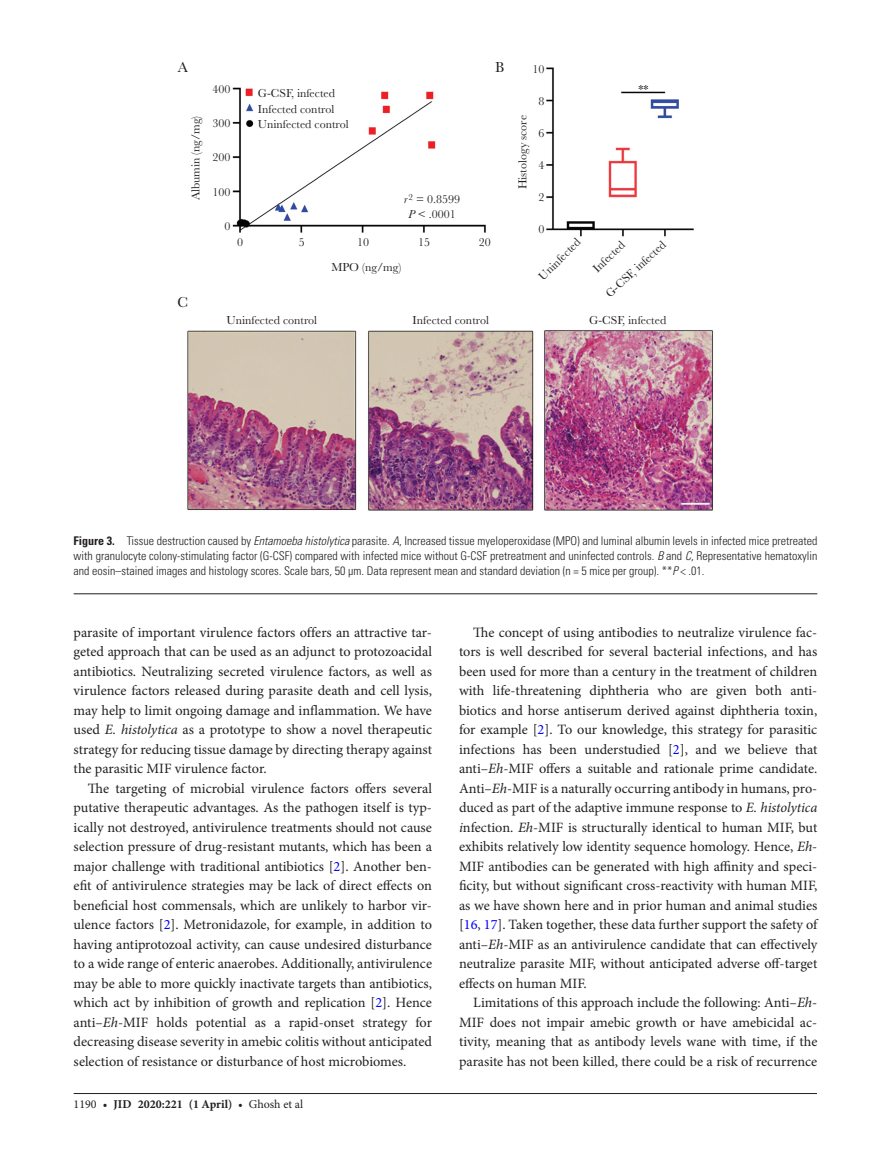
<style>
.page{position:relative;width:891px;height:1174px;background:#fff}
.page>*{position:absolute;margin:0;border:0;box-sizing:border-box;transform-origin:0 0}
.t1{font:15px "Baskerville MT Std";color:#231f20}
.t2{font:14.25px/19.5px "Minion Pro";color:#231f20;text-align:justify}
.t3{font:300 condensed 12px/15px "Univers LT Std";color:#231f20;text-align:justify}
.t4{font:12px/15.6px "Baskerville MT Std";color:#231f20}
.t5{font:700 12px "Minion Pro";color:#231f20}
.s1{font-style:italic}
.s2{font-weight:700}
.s3{color:#00f}
.s4{font-weight:400}
</style>
<div class="page">
<hr style="left:74px;top:1093px;width:743px;height:1px;background:#231f20">
<hr style="left:74px;top:593px;width:743px;height:1px;background:#231f20">
<img style="left:186px;top:67px;width:527px;height:444px">
<p class="t1" style="left:178px;top:58px;width:12px">A</p>
<p class="t4" style="left:188px;top:200px;width:86px;rotate:-90deg">Albumin (ng/mg)</p>
<p class="t1" style="left:177px;top:294px;width:12px">C</p>
<p class="t4" style="left:213px;top:81px;width:19px">400</p>
<p class="t4" style="left:258px;top:85px;width:92px">G-CSF, infected<br>Infected control<br>Uninfected control</p>
<p class="t4" style="left:213px;top:116px;width:19px">300</p>
<p class="t4" style="left:213px;top:150px;width:19px">200</p>
<p class="t4" style="left:213px;top:184px;width:19px">100</p>
<p class="t4" style="left:225px;top:218px;width:7px">0</p>
<p class="t4" style="left:237px;top:234px;width:7px">0</p>
<p class="t4" style="left:299px;top:234px;width:7px">5</p>
<p class="t4" style="left:357px;top:234px;width:13px">10</p>
<p class="t1" style="left:495px;top:58px;width:11px">B</p>
<p class="t4" style="left:404px;top:193px;width:58px;line-height:14.1px;text-align:center"><span class="s1">r</span> <sup>2</sup> = 0.8599<br><span class="s1">P</span> &lt; .0001</p>
<p class="t4" style="left:418px;top:234px;width:13px">15</p>
<p class="t4" style="left:479px;top:234px;width:13px">20</p>
<p class="t4" style="left:331px;top:260px;width:72px">MPO (ng/mg)</p>
<p class="t4" style="left:533px;top:61px;width:13px">10</p>
<p class="t4" style="left:515px;top:189px;width:75px;rotate:-90deg">Histology score</p>
<p class="t4" style="left:539px;top:93px;width:7px">8</p>
<p class="t4" style="left:539px;top:125px;width:7px">6</p>
<p class="t4" style="left:539px;top:157px;width:7px">4</p>
<p class="t4" style="left:539px;top:189px;width:7px">2</p>
<p class="t4" style="left:539px;top:222px;width:7px">0</p>
<p class="t4" style="left:535px;top:272px;width:55px;rotate:-45deg">Uninfected</p>
<p class="t4" style="left:638px;top:81px;width:12px">**</p>
<p class="t4" style="left:602px;top:290px;width:79px;rotate:-43deg">G-CSF, infected</p>
<p class="t4" style="left:589px;top:265px;width:41px;rotate:-44deg">Infected</p>
<p class="t4" style="left:226px;top:312px;width:92px">Uninfected control</p>
<p class="t4" style="left:413px;top:312px;width:78px">Infected control</p>
<p class="t4" style="left:589px;top:312px;width:79px">G-CSF, infected</p>
<p class="t3" style="left:74px;top:534px;width:745px"><span class="s2">Figure 3.</span> Tissue destruction caused by <span class="s1">Entamoeba histolytica</span> parasite. <span class="s1">A</span>, Increased tissue myeloperoxidase (MPO) and luminal albumin levels in infected mice pretreated with granulocyte colony-stimulating factor (G-CSF) compared with infected mice without G-CSF pretreatment and uninfected controls. <span class="s1">B</span> and <span class="s1">C</span>, Representative hematoxylin and eosin–stained images and histology scores. Scale bars, 50 μm. Data represent mean and standard deviation (n = 5 mice per group). **<span class="s1">P</span> &lt; .01.</p>
<p class="t2" style="left:74px;top:623px;width:360px">parasite of important virulence factors offers an attractive tar&shy;geted approach that can be used as an adjunct to protozoacidal antibiotics. Neutralizing secreted virulence factors, as well as virulence factors released during parasite death and cell lysis, may help to limit ongoing damage and inflammation. We have used <span class="s1">E. histolytica</span> as a prototype to show a novel therapeutic strategy for reducing tissue damage by directing therapy against the parasitic MIF virulence factor.</p>
<p class="t2" style="left:74px;top:778px;width:360px;text-indent:14px">The targeting of microbial virulence factors offers several putative therapeutic advantages. As the pathogen itself is typ&shy;ically not destroyed, antivirulence treatments should not cause selection pressure of drug-resistant mutants, which has been a major challenge with traditional antibiotics [<span class="s3">2</span>]. Another ben&shy;efit of antivirulence strategies may be lack of direct effects on beneficial host commensals, which are unlikely to harbor vir&shy;ulence factors [<span class="s3">2</span>]. Metronidazole, for example, in addition to having antiprotozoal activity, can cause undesired disturbance to a wide range of enteric anaerobes. Additionally, antivirulence may be able to more quickly inactivate targets than antibiotics, which act by inhibition of growth and replication [<span class="s3">2</span>]. Hence anti–<span class="s1">Eh</span>-MIF holds potential as a rapid-onset strategy for decreasing disease severity in amebic colitis without anticipated selection of resistance or disturbance of host microbiomes.</p>
<p class="t5" style="left:74px;top:1095px;width:231px"><span class="s4">1190 •</span> jid 2020:221 (1 April) <span class="s4">• Ghosh et al</span></p>
<p class="t2" style="left:459px;top:622px;width:360px;text-indent:14px">The concept of using antibodies to neutralize virulence fac&shy;tors is well described for several bacterial infections, and has been used for more than a century in the treatment of children with life-threatening diphtheria who are given both anti&shy;biotics and horse antiserum derived against diphtheria toxin, for example [<span class="s3">2</span>]. To our knowledge, this strategy for parasitic infections has been understudied [<span class="s3">2</span>], and we believe that anti–<span class="s1">Eh</span>-MIF offers a suitable and rationale prime candidate.<br>Anti–<span class="s1">Eh</span>-MIF is a naturally occurring antibody in humans, pro&shy;duced as part of the adaptive immune response to <span class="s1">E. histolytica i</span>nfection. <span class="s1">Eh</span>-MIF is structurally identical to human MIF, but exhibits relatively low identity sequence homology. Hence, <span class="s1">Eh</span>-MIF antibodies can be generated with high affinity and speci&shy;ficity, but without significant cross-reactivity with human MIF, as we have shown here and in prior human and animal studies [<span class="s3">16</span>, <span class="s3">17</span>]. Taken together, these data further support the safety of anti–<span class="s1">Eh</span>-MIF as an antivirulence candidate that can effectively neutralize parasite MIF, without anticipated adverse off-target effects on human MIF.</p>
<p class="t2" style="left:459px;top:993px;width:360px;text-indent:14px">Limitations of this approach include the following: Anti–<span class="s1">Eh</span>-MIF does not impair amebic growth or have amebicidal ac&shy;tivity, meaning that as antibody levels wane with time, if the parasite has not been killed, there could be a risk of recurrence</p>
</div>
